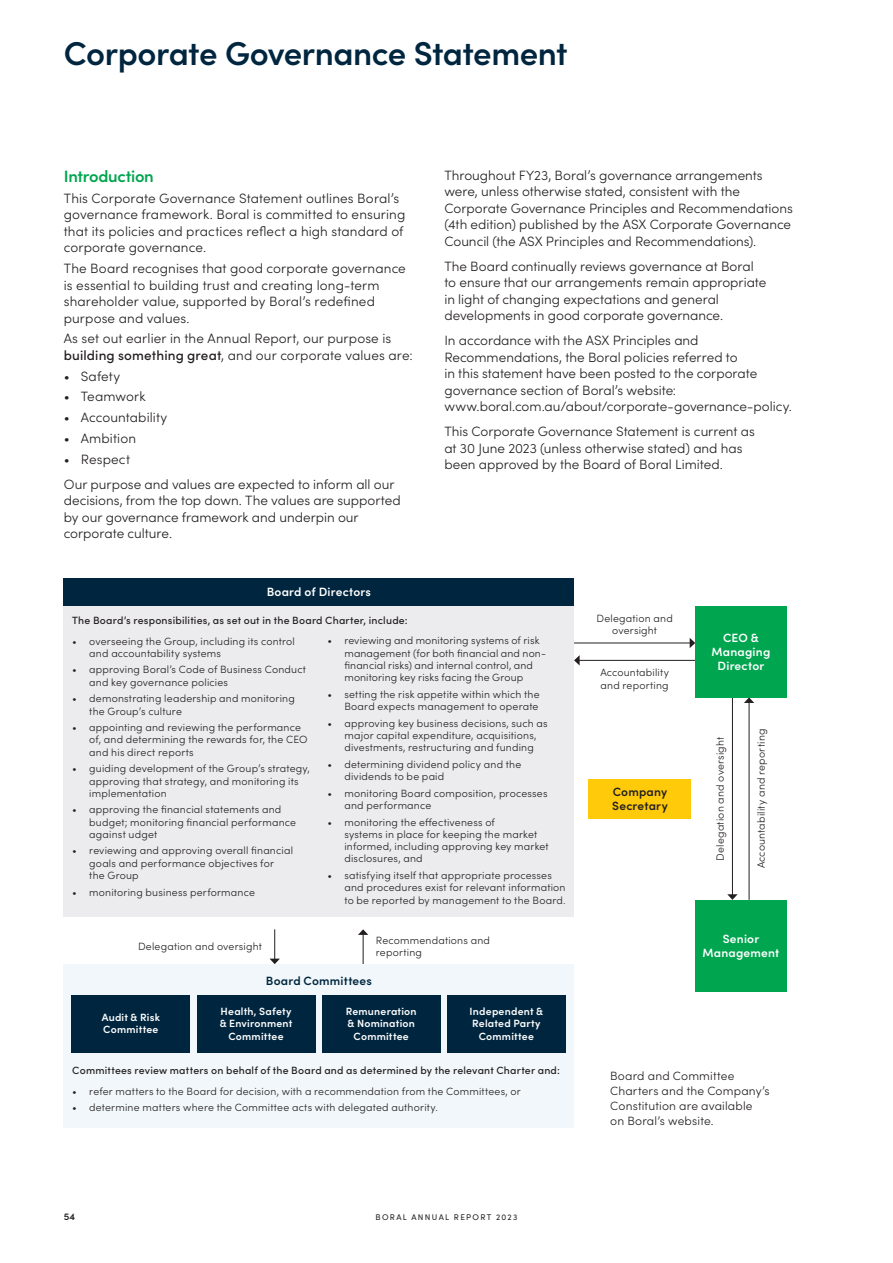
<style>
.page{position:relative;width:893px;height:1263px;background:#fff}
.page>*{position:absolute;margin:0;border:0;box-sizing:border-box;transform-origin:0 0}
.t1{font:600 33px "Sofia Pro";letter-spacing:-.015em;color:#00263f}
.t2{font:600 16.5px "Sofia Pro";letter-spacing:-.02em;color:#00a54f}
.t3{font:300 13.5px/16.5px "Sofia Pro";color:#231f20}
.t4{font:300 12px/15px "Sofia Pro";letter-spacing:.015em;color:#231f20}
.t5{font:600 12px/13.8px "Sofia Pro";letter-spacing:.015em;color:#fff;text-align:center}
.t6{font:600 12px/13.8px "Sofia Pro";letter-spacing:.015em;color:#231f20}
.t7{font:600 12px "Sofia Pro";letter-spacing:.015em;color:#00263f}
.t8{font:300 10.5px/12.3px "Sofia Pro";letter-spacing:.02em;color:#231f20}
.t9{font:500 10.5px "Sofia Pro";letter-spacing:.02em;color:#231f20}
.t10{font:600 10.5px/12.3px "Sofia Pro";letter-spacing:.02em;color:#fff;text-align:center}
.t11{font:600 9.75px "Sofia Pro";color:#231f20}
.t12{font:8.25px "Sofia Pro";letter-spacing:.16em;color:#231f20}
.s1{font-weight:500}
</style>
<div class="page">
<hr style="left:363px;top:934px;width:1px;height:30px;background:#231f20">
<svg style="left:358px;top:929px;width:10px;height:6px"></svg>
<hr style="left:574px;top:643px;width:117px;height:1px;background:#231f20">
<svg style="left:690px;top:638px;width:5px;height:10px"></svg>
<hr style="left:579px;top:660px;width:116px;height:1px;background:#231f20">
<svg style="left:574px;top:655px;width:6px;height:10px"></svg>
<hr style="left:732px;top:697px;width:1px;height:198px;background:#231f20">
<svg style="left:727px;top:894px;width:11px;height:6px"></svg>
<hr style="left:749px;top:702px;width:1px;height:198px;background:#231f20">
<svg style="left:744px;top:697px;width:10px;height:6px"></svg>
<hr style="left:274px;top:929px;width:1px;height:30px;background:#231f20">
<svg style="left:270px;top:959px;width:10px;height:5px"></svg>
<div style="left:64px;top:964px;width:510px;height:164px;background:#f1f7fa"></div>
<div style="left:197px;top:995px;width:118px;height:57px;background:#00263f"></div>
<div style="left:322px;top:995px;width:118px;height:57px;background:#00263f"></div>
<div style="left:447px;top:995px;width:119px;height:57px;background:#00263f"></div>
<div style="left:72px;top:995px;width:118px;height:57px;background:#00263f"></div>
<div style="left:64px;top:604px;width:510px;height:312px;background:#ececee"></div>
<div style="left:695px;top:606px;width:92px;height:91px;background:#00a54f"></div>
<div style="left:589px;top:779px;width:102px;height:40px;background:#feca0a"></div>
<div style="left:695px;top:900px;width:92px;height:91px;background:#00a54f"></div>
<div style="left:64px;top:579px;width:510px;height:27px;background:#00263f"></div>
<h1 class="t1" style="left:64px;top:29px;width:505px">Corporate Governance Statement</h1>
<h2 class="t2" style="left:64px;top:164px;width:92px">Introduction</h2>
<p class="t3" style="left:64px;top:189px;width:343px">This Corporate Governance Statement outlines Boral’s governance framework. Boral is committed to ensuring that its policies and practices reflect a high standard of corporate governance.</p>
<p class="t3" style="left:64px;top:259px;width:344px">The Board recognises that good corporate governance is essential to building trust and creating long-term shareholder value, supported by Boral’s redefined purpose and values.</p>
<p class="t3" style="left:64px;top:329px;width:350px">As set out earlier in the Annual Report, our purpose is <span class="s1">building something great</span>, and our corporate values are:</p>
<p class="t3" style="left:64px;top:367px;width:58px">• Safety</p>
<p class="t3" style="left:64px;top:387px;width:83px">• Teamwork</p>
<p class="t3" style="left:64px;top:408px;width:105px">• Accountability</p>
<p class="t3" style="left:64px;top:429px;width:74px">• Ambition</p>
<p class="t3" style="left:64px;top:445px;width:332px;line-height:25px">• Respect<br>Our purpose and values are expected to inform all our</p>
<p class="t3" style="left:64px;top:491px;width:338px">decisions, from the top down. The values are supported by our governance framework and underpin our corporate culture.</p>
<p class="t5" style="left:267px;top:584px;width:106px">Board of Directors</p>
<p class="t3" style="left:444px;top:166px;width:350px">Throughout FY23, Boral’s governance arrangements were, unless otherwise stated, consistent with the Corporate Governance Principles and Recommendations (4th edition) published by the ASX Corporate Governance Council (the ASX Principles and Recommendations).</p>
<p class="t3" style="left:444px;top:257px;width:324px">The Board continually reviews governance at Boral to ensure that our arrangements remain appropriate in light of changing expectations and general developments in good corporate governance.</p>
<p class="t3" style="left:444px;top:332px;width:349px">In accordance with the ASX Principles and Recommendations, the Boral policies referred to<br>in this statement have been posted to the corporate governance section of Boral’s website: www.boral.com.au/about/corporate-governance-policy.</p>
<p class="t3" style="left:444px;top:422px;width:312px">This Corporate Governance Statement is current as at 30 June 2023 (unless otherwise stated) and has been approved by the Board of Boral Limited.</p>
<p class="t9" style="left:72px;top:612px;width:337px">The Board’s responsibilities, as set out in the Board Charter, include:</p>
<p class="t8" style="left:89px;top:634px;width:207px;text-indent:-17px">• overseeing the Group, including its control and accountability systems</p>
<p class="t8" style="left:89px;top:663px;width:218px;text-indent:-17px">• approving Boral’s Code of Business Conduct and key governance policies</p>
<p class="t8" style="left:89px;top:692px;width:207px;text-indent:-17px">• demonstrating leadership and monitoring the Group’s culture</p>
<p class="t8" style="left:89px;top:721px;width:220px;text-indent:-17px">• appointing and reviewing the performance of, and determining the rewards for, the CEO and his direct reports</p>
<p class="t8" style="left:89px;top:762px;width:222px;text-indent:-17px">• guiding development of the Group’s strategy, approving that strategy, and monitoring its implementation</p>
<p class="t8" style="left:89px;top:803px;width:208px;text-indent:-17px">• approving the financial statements and budget; monitoring financial performance against udget</p>
<p class="t8" style="left:89px;top:844px;width:205px;text-indent:-17px">• reviewing and approving overall financial goals and performance objectives for<br>the Group</p>
<p class="t8" style="left:72px;top:885px;width:184px">• monitoring business performance</p>
<p class="t8" style="left:344px;top:634px;width:203px;text-indent:-17px">• reviewing and monitoring systems of risk management (for both financial and non&shy;financial risks) and internal control, and monitoring key risks facing the Group</p>
<p class="t8" style="left:327px;top:687px;width:214px;text-align:right">• setting the risk appetite within which the<br>Board expects management to operate</p>
<p class="t8" style="left:327px;top:716px;width:222px;text-align:center">• approving key business decisions, such as major capital expenditure, acquisitions, divestments, restructuring and funding</p>
<p class="t8" style="left:344px;top:757px;width:178px;text-indent:-17px">• determining dividend policy and the dividends to be paid</p>
<p class="t8" style="left:344px;top:786px;width:205px;text-indent:-17px">• monitoring Board composition, processes and performance</p>
<p class="t8" style="left:344px;top:815px;width:206px;text-indent:-17px">• monitoring the effectiveness of<br>systems in place for keeping the market informed, including approving key market disclosures, and</p>
<p class="t8" style="left:344px;top:868px;width:223px;text-indent:-17px">• satisfying itself that appropriate processes and procedures exist for relevant information to be reported by management to the Board.</p>
<p class="t8" style="left:376px;top:934px;width:116px">Recommendations and reporting</p>
<p class="t8" style="left:138px;top:940px;width:125px">Delegation and oversight</p>
<p class="t10" style="left:102px;top:1010px;width:60px;text-align:left">Audit &amp; Risk<br>Committee</p>
<p class="t7" style="left:266px;top:972px;width:108px">Board Committees</p>
<p class="t10" style="left:220px;top:1004px;width:74px">Health, Safety &amp; Environment<br>Committee</p>
<p class="t10" style="left:346px;top:1004px;width:72px">Remuneration &amp; Nomination<br>Committee</p>
<p class="t10" style="left:470px;top:1004px;width:75px">Independent &amp;<br>Related Party<br>Committee</p>
<p class="t9" style="left:72px;top:1063px;width:489px">Committees review matters on behalf of the Board and as determined by the relevant Charter and:</p>
<p class="t8" style="left:72px;top:1084px;width:450px">• refer matters to the Board for decision, with a recommendation from the Committees, or</p>
<p class="t8" style="left:72px;top:1101px;width:367px">• determine matters where the Committee acts with delegated authority.</p>
<p class="t8" style="left:596px;top:612px;width:78px;text-align:center">Delegation and oversight</p>
<p class="t8" style="left:600px;top:666px;width:70px">Accountability and reporting</p>
<p class="t6" style="left:612px;top:784px;width:57px">Company<br>Secretary</p>
<p class="t5" style="left:712px;top:630px;width:60px">CEO &amp;<br>Managing<br>Director</p>
<p class="t8" style="left:713px;top:860px;width:125px;rotate:-90deg">Delegation and oversight</p>
<p class="t8" style="left:754px;top:868px;width:141px;rotate:-90deg">Accountability and reporting</p>
<p class="t5" style="left:702px;top:931px;width:78px">Senior<br>Management</p>
<p class="t4" style="left:610px;top:1068px;width:161px">Board and Committee<br>Charters and the Company’s<br>Constitution are available<br>on Boral’s website.</p>
<p class="t11" style="left:64px;top:1210px;width:11px">54</p>
<p class="t12" style="left:376px;top:1211px;width:143px">BORAL ANNUAL REPORT 2023</p>
</div>
